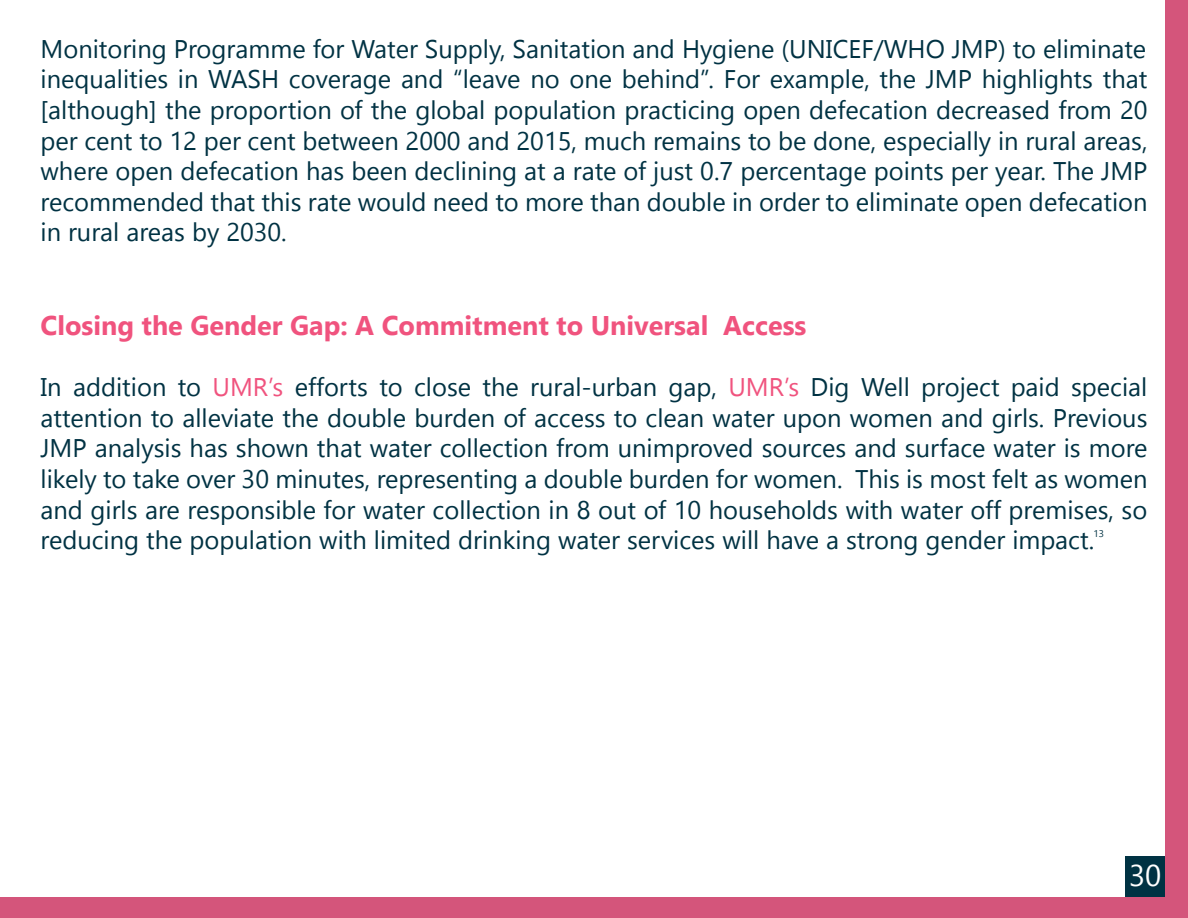
<style>
.page{position:relative;width:1188px;height:918px;background:#fff}
.page>*{position:absolute;margin:0;border:0;box-sizing:border-box;transform-origin:0 0}
.t1{font:30px "Gadugi";color:#fff}
.t2{font:700 27px "Gadugi";color:#f0537e}
.t3{font:25.5px/30.6px "Gadugi";color:#003243;text-align:justify}
.t4{font:9.75px "Gadugi";color:#003243}
.s1{color:#f0537e}
</style>
<div class="page">
<div style="left:1125px;top:856px;width:41px;height:41px;background:#003243"></div>
<div style="left:1166px;top:0;width:22px;height:918px;background:#d4557b"></div>
<div style="left:0;top:897px;width:1188px;height:21px;background:#d4557b"></div>
<p class="t3" style="left:40px;top:33px;width:1109px">Monitoring Programme for Water Supply, Sanitation and Hygiene (UNICEF/WHO JMP) to eliminate inequalities in WASH coverage and “leave no one behind”. For example, the JMP highlights that [although] the proportion of the global population practicing open defecation decreased from 20 per cent to 12 per cent between 2000 and 2015, much remains to be done, especially in rural areas, where open defecation has been declining at a rate of just 0.7 percentage points per year. The JMP recommended that this rate would need to more than double in order to eliminate open defecation in rural areas by 2030.</p>
<p class="t2" style="left:40px;top:309px;width:768px">Closing the Gender Gap: A Commitment to Universal Access</p>
<p class="t3" style="left:40px;top:372px;width:1109px">In addition to <span class="s1">UMR’s</span> efforts to close the rural-urban gap, <span class="s1">UMR’s</span> Dig Well project paid special attention to alleviate the double burden of access to clean water upon women and girls. Previous JMP analysis has shown that water collection from unimproved sources and surface water is more likely to take over 30 minutes, representing a double burden for women. This is most felt as women and girls are responsible for water collection in 8 out of 10 households with water off premises, so reducing the population with limited drinking water services will have a strong gender impact.</p>
<p class="t4" style="left:1094px;top:527px;width:12px">13</p>
<p class="t1" style="left:1129px;top:858px;width:34px">30</p>
</div>
